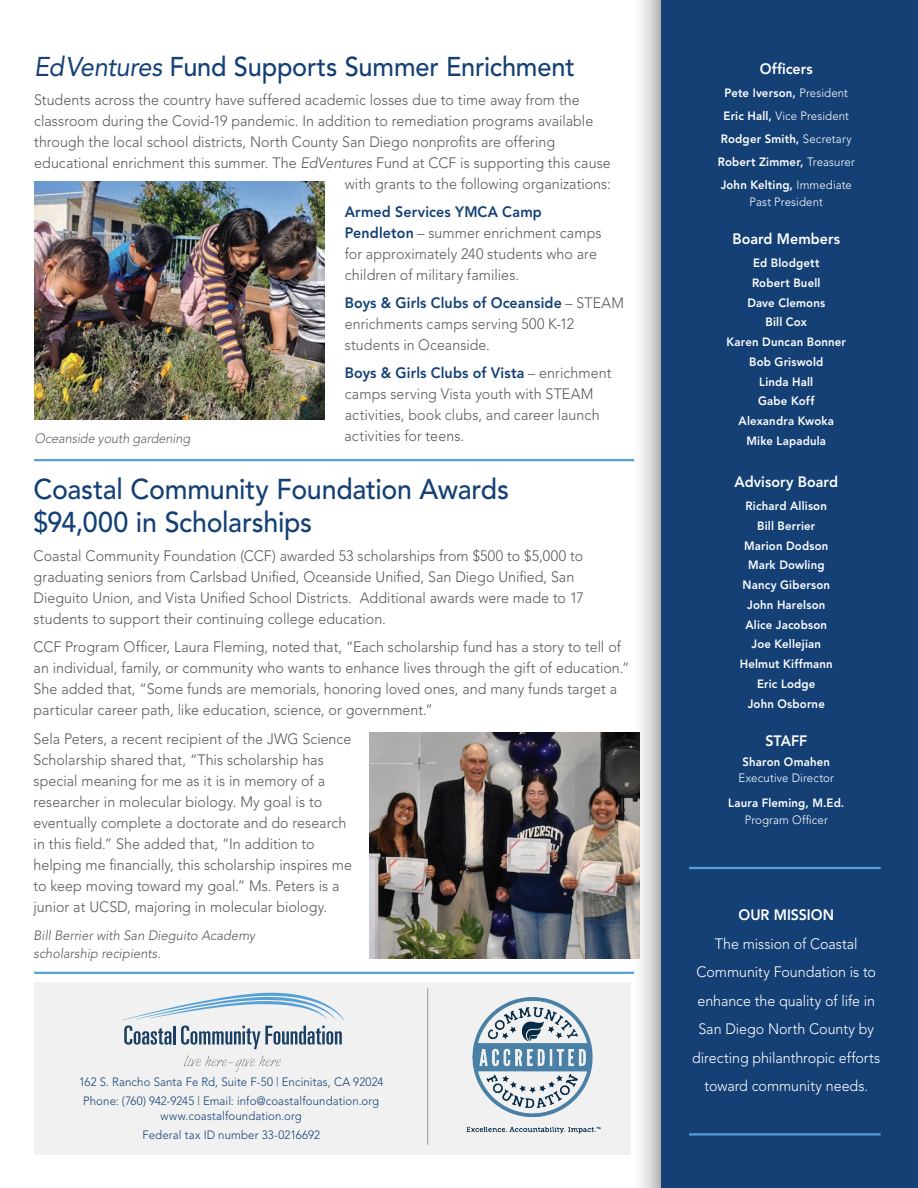
<style>
.page{position:relative;width:918px;height:1188px;background:#fff}
.page>*{position:absolute;margin:0;border:0;box-sizing:border-box;transform-origin:0 0}
.t1{font:500 28.5px/33px "Avenir";letter-spacing:-.01em;color:#144075;scale:.94 1}
.t2{font:500 27px "Avenir";letter-spacing:-.005em;color:#144075;scale:.94 1}
.t3{font:300 15px/21px "Avenir";color:#57585a;scale:.95 1}
.t4{font:300 15px/28.5px "Avenir";letter-spacing:-.005em;color:#fff;text-align:center;scale:.95 1}
.t5{font:800 15px "Avenir";color:#fff;scale:.95 1}
.t6{font:italic 300 13.5px/18px "Avenir";letter-spacing:.005em;color:#57585a;scale:.95 1}
.t7{font:italic 300 13.5px "Avenir";letter-spacing:-.01em;color:#636366;scale:.95 1}
.t8{font:800 12px/19.8px "Avenir";letter-spacing:.015em;color:#fff;text-align:center;scale:.95 1}
.t9{font:300 12px/19.4px "Avenir";letter-spacing:.01em;color:#144075;text-align:center;scale:.95 1}
.t10{font:300 12px "Avenir";letter-spacing:.015em;color:#fff;scale:.95 1}
.s1{font-weight:400;font-style:italic}
.s2{font-style:italic}
.s3{font-weight:800;color:#144075}
.s4{font-weight:300}
</style>
<div class="page">
<div style="left:34px;top:983px;width:597px;height:172px;background:#f0f1f0"></div>
<div style="left:631px;top:0;width:287px;height:1188px;background:#231f20;opacity:.75"></div>
<div style="left:662px;top:0;width:256px;height:1188px;background:#144075"></div>
<svg style="left:122px;top:993px;width:222px;height:56px"></svg>
<svg style="left:184px;top:1056px;width:97px;height:16px"></svg>
<hr style="left:689px;top:867px;width:192px;height:2px;background:#56a0d5">
<img style="left:466px;top:997px;width:135px;height:137px">
<img style="left:35px;top:181px;width:290px;height:238px">
<hr style="left:689px;top:1133px;width:192px;height:3px;background:#56a0d5">
<hr style="left:427px;top:989px;width:1px;height:156px;background:#97999c">
<hr style="left:34px;top:459px;width:600px;height:2px;background:#56a0d5">
<hr style="left:34px;top:972px;width:600px;height:2px;background:#56a0d5">
<img style="left:369px;top:732px;width:271px;height:226px">
<h2 class="t2" style="left:34px;top:51px;width:577px"><span class="s1">EdVentures</span> Fund Supports Summer Enrichment</h2>
<p class="t3" style="left:34px;top:90px;width:608px">Students across the country have suffered academic losses due to time away from the classroom during the Covid-19 pandemic. In addition to remediation programs available through the local school districts, North County San Diego nonprofits are offering educational enrichment this summer. The <span class="s2">EdVentures</span> Fund at CCF is supporting this cause</p>
<p class="t3" style="left:345px;top:174px;width:282px">with grants to the following organizations:</p>
<p class="t3" style="left:345px;top:201px;width:272px"><span class="s3">Armed Services YMCA Camp Pendleton</span> – summer enrichment camps for approximately 240 students who are children of military families.</p>
<p class="t3" style="left:345px;top:292px;width:295px"><span class="s3">Boys &amp; Girls Clubs of Oceanside</span> – STEAM enrichments camps serving 500 K-12 students in Oceanside.</p>
<p class="t3" style="left:345px;top:362px;width:282px"><span class="s3">Boys &amp; Girls Clubs of Vista</span> – enrichment camps serving Vista youth with STEAM activities, book clubs, and career launch</p>
<p class="t7" style="left:35px;top:431px;width:165px">Oceanside youth gardening</p>
<p class="t3" style="left:345px;top:425px;width:128px">activities for teens.</p>
<h1 class="t1" style="left:34px;top:473px;width:507px">Coastal Community Foundation Awards $94,000 in Scholarships</h1>
<p class="t3" style="left:34px;top:545px;width:581px">Coastal Community Foundation (CCF) awarded 53 scholarships from $500 to $5,000 to graduating seniors from Carlsbad Unified, Oceanside Unified, San Diego Unified, San Dieguito Union, and Vista Unified School Districts. Additional awards were made to 17 students to support their continuing college education.</p>
<p class="t3" style="left:34px;top:636px;width:629px">CCF Program Officer, Laura Fleming, noted that, “Each scholarship fund has a story to tell of an individual, family, or community who wants to enhance lives through the gift of education.” She added that, “Some funds are memorials, honoring loved ones, and many funds target a particular career path, like education, science, or government.”</p>
<p class="t3" style="left:34px;top:728px;width:337px">Sela Peters, a recent recipient of the JWG Science Scholarship shared that, “This scholarship has special meaning for me as it is in memory of a researcher in molecular biology. My goal is to eventually complete a doctorate and do research in this field.” She added that, “In addition to helping me financially, this scholarship inspires me to keep moving toward my goal.” Ms. Peters is a junior at UCSD, majoring in molecular biology.</p>
<p class="t6" style="left:34px;top:927px;width:235px">Bill Berrier with San Dieguito Academy scholarship recipients.</p>
<p class="t9" style="left:79px;top:1072px;width:322px">162 S. Rancho Santa Fe Rd, Suite F-50 | Encinitas, CA 92024<br>Phone: (760) 942-9245 | Email: info@coastalfoundation.org</p>
<p class="t9" style="left:142px;top:1106px;width:189px">www.coastalfoundation.org<br>Federal tax ID number 33-0216692</p>
<p class="t5" style="left:760px;top:60px;width:57px">Officers</p>
<p class="t8" style="left:718px;top:82px;width:146px;line-height:23px">Pete Iverson, <span class="s4">President<br></span>Eric Hall, <span class="s4">Vice President<br></span>Rodger Smith, <span class="s4">Secretary<br></span>Robert Zimmer, <span class="s4">Treasurer<br></span>John Kelting, <span class="s4">Immediate</span></p>
<p class="t10" style="left:750px;top:195px;width:79px">Past President</p>
<p class="t5" style="left:732px;top:230px;width:115px">Board Members</p>
<p class="t8" style="left:727px;top:253px;width:127px">Ed Blodgett<br>Robert Buell<br>Dave Clemons<br>Bill Cox<br>Karen Duncan Bonner<br>Bob Griswold<br>Linda Hall<br>Gabe Koff<br>Alexandra Kwoka<br>Mike Lapadula</p>
<p class="t5" style="left:735px;top:473px;width:110px">Advisory Board</p>
<p class="t8" style="left:740px;top:496px;width:99px">Richard Allison<br>Bill Berrier<br>Marion Dodson<br>Mark Dowling<br>Nancy Giberson<br>John Harelson<br>Alice Jacobson<br>Joe Kellejian<br>Helmut Kiffmann<br>Eric Lodge<br>John Osborne</p>
<p class="t5" style="left:765px;top:732px;width:46px">STAFF</p>
<p class="t8" style="left:742px;top:752px;width:94px">Sharon Omahen</p>
<p class="t10" style="left:739px;top:771px;width:102px">Executive Director</p>
<p class="t8" style="left:728px;top:793px;width:124px">Laura Fleming, M.Ed.</p>
<p class="t10" style="left:745px;top:813px;width:89px">Program Officer</p>
<p class="t5" style="left:739px;top:906px;width:60px">Our Mission</p>
<p class="t4" style="left:692px;top:929px;width:199px">The mission of Coastal<br>Community Foundation is to enhance the quality of life in<br>San Diego North County by directing philanthropic efforts toward community needs.</p>
</div>
